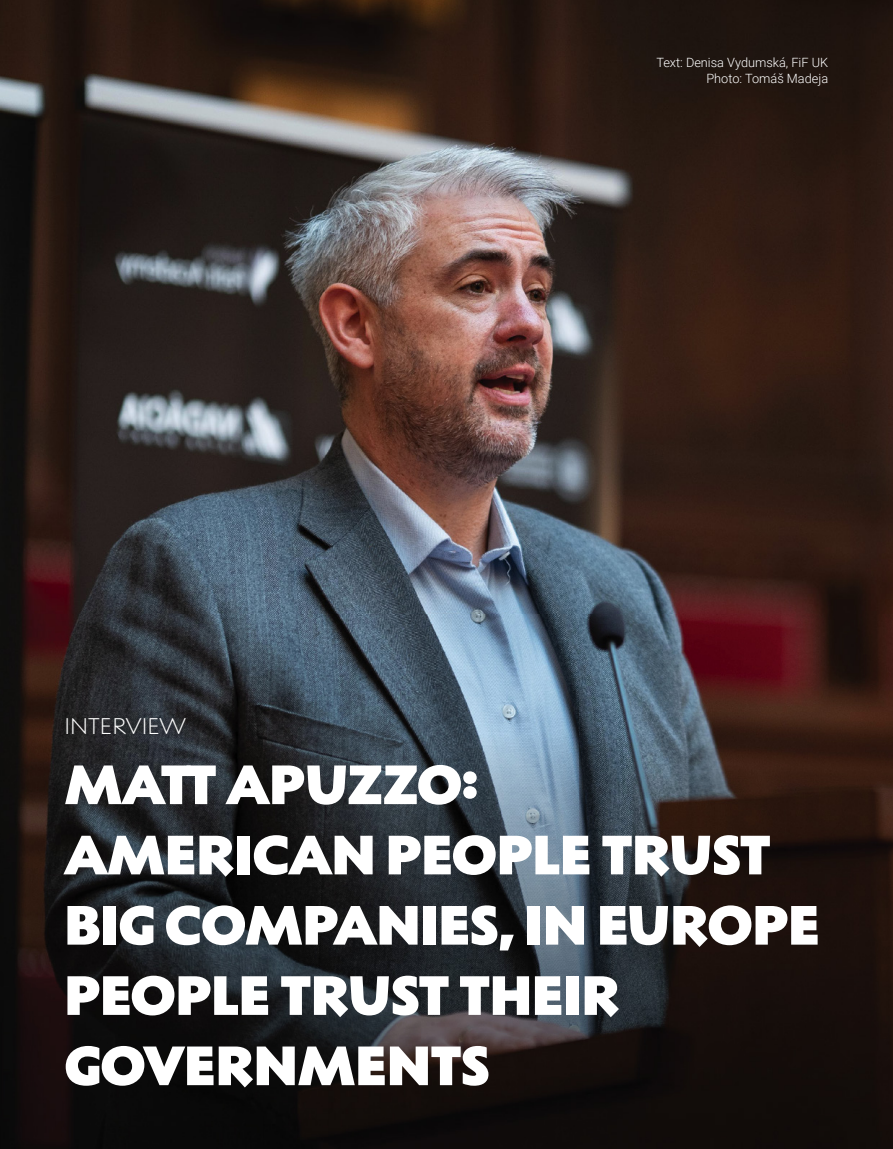
<style>
.page{position:relative;width:893px;height:1149px;background:#fff}
.page>*{position:absolute;margin:0;border:0;box-sizing:border-box;transform-origin:0 0}
.t1{font:900 58.5px/70.2px "UK Sans";color:#fff}
.t2{font:300 24px "UK Sans";color:#fff}
.t3{font:300 12.75px/15.3px "Roboto";color:#fff;text-align:right}
</style>
<div class="page">
<img style="left:0;top:0;width:893px;height:1148px">
<p class="t3" style="left:656px;top:55px;width:173px">Text: Denisa Vydumská, FiF UK<br>Photo: Tomáš Madeja</p>
<p class="t2" style="left:65px;top:712px;width:123px">INTERVIEW</p>
<p class="t1" style="left:65px;top:750px;width:757px">MATT APUZZO:<br>AMERICAN PEOPLE TRUST<br>BIG COMPANIES, IN EUROPE<br>PEOPLE TRUST THEIR<br>GOVERNMENTS</p>
</div>
